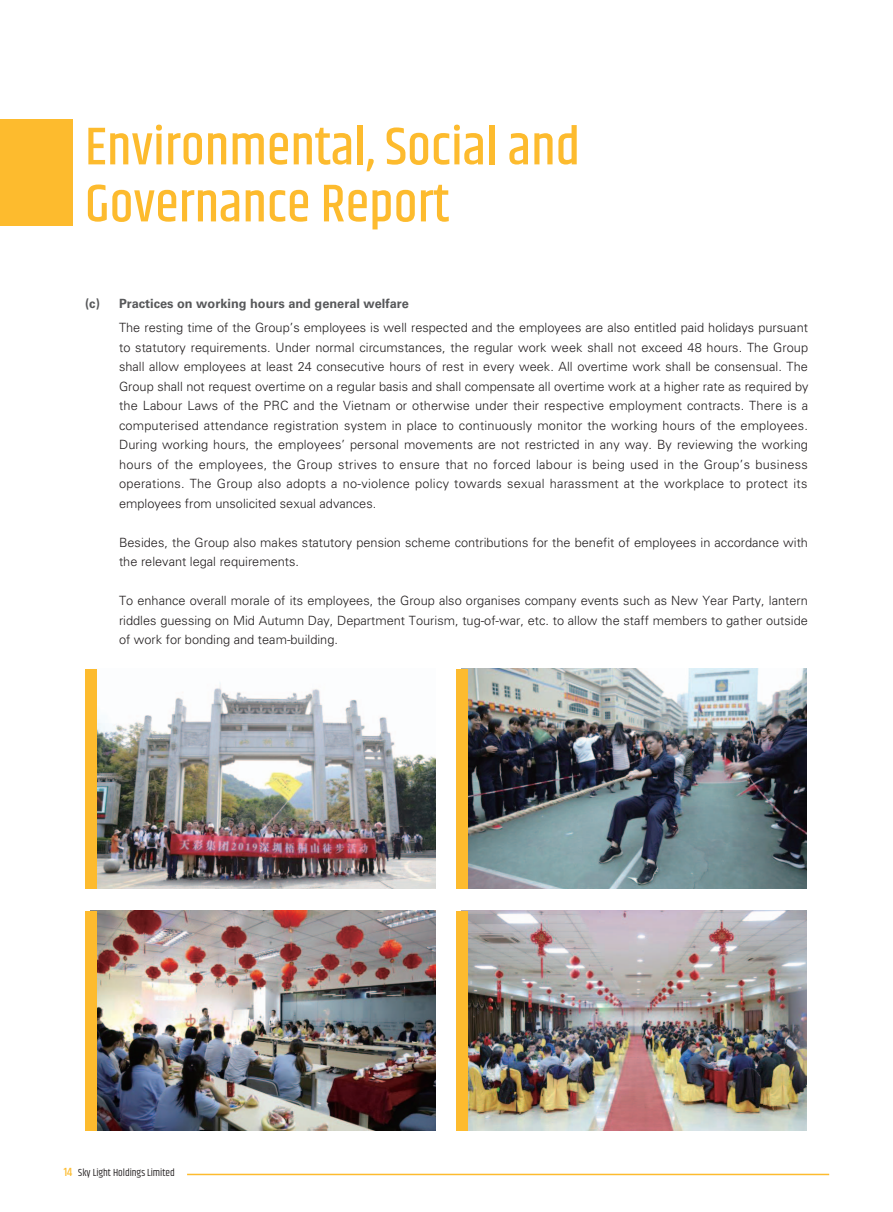
<style>
.page{position:relative;width:893px;height:1212px;background:#fff}
.page>*{position:absolute;margin:0;border:0;box-sizing:border-box;transform-origin:0 0}
.t1{font:500 54px/57px "Khand";color:#fdbb2e}
.t2{font:300 12.75px/19.5px "Univers LT Std";color:#231f20;text-align:justify}
.t3{font:700 12.75px "Univers LT Std";color:#57585a}
.t4{font:10.5px "Khand";color:#231f20}
.s1{font-weight:500;font-size:12px;color:#fdbb2e}
</style>
<div class="page">
<hr style="left:187px;top:1174px;width:642px;height:1px;background:#fdbb2e">
<div style="left:0;top:119px;width:72px;height:106px;background:#fdbb2e"></div>
<img style="left:97px;top:682px;width:339px;height:207px">
<div style="left:85px;top:669px;width:12px;height:220px;background:#fdbb2e"></div>
<img style="left:468px;top:669px;width:339px;height:220px">
<div style="left:456px;top:669px;width:12px;height:220px;background:#fdbb2e"></div>
<img style="left:97px;top:911px;width:339px;height:219px">
<div style="left:85px;top:911px;width:12px;height:219px;background:#fdbb2e"></div>
<img style="left:467px;top:911px;width:340px;height:219px">
<div style="left:456px;top:911px;width:11px;height:219px;background:#fdbb2e"></div>
<h1 class="t1" style="left:85px;top:121px;width:496px">Environmental, Social and<br>Governance Report</h1>
<p class="t3" style="left:85px;top:296px;width:325px">(c) Practices on working hours and general welfare</p>
<p class="t2" style="left:119px;top:318px;width:691px">The resting time of the Group’s employees is well respected and the employees are also entitled paid holidays pursuant to statutory requirements. Under normal circumstances, the regular work week shall not exceed 48 hours. The Group shall allow employees at least 24 consecutive hours of rest in every week. All overtime work shall be consensual. The Group shall not request overtime on a regular basis and shall compensate all overtime work at a higher rate as required by the Labour Laws of the PRC and the Vietnam or otherwise under their respective employment contracts. There is a computerised attendance registration system in place to continuously monitor the working hours of the employees.<br>During working hours, the employees’ personal movements are not restricted in any way. By reviewing the working hours of the employees, the Group strives to ensure that no forced labour is being used in the Group’s business operations. The Group also adopts a no-violence policy towards sexual harassment at the workplace to protect its employees from unsolicited sexual advances.</p>
<p class="t2" style="left:119px;top:532px;width:690px">Besides, the Group also makes statutory pension scheme contributions for the benefit of employees in accordance with the relevant legal requirements.</p>
<p class="t2" style="left:119px;top:591px;width:690px">To enhance overall morale of its employees, the Group also organises company events such as New Year Party, lantern riddles guessing on Mid Autumn Day, Department Tourism, tug-of-war, etc. to allow the staff members to gather outside of work for bonding and team-building.</p>
<p class="t4" style="left:64px;top:1166px;width:113px"><span class="s1">14</span> Sky Light Holdings Limited</p>
</div>
